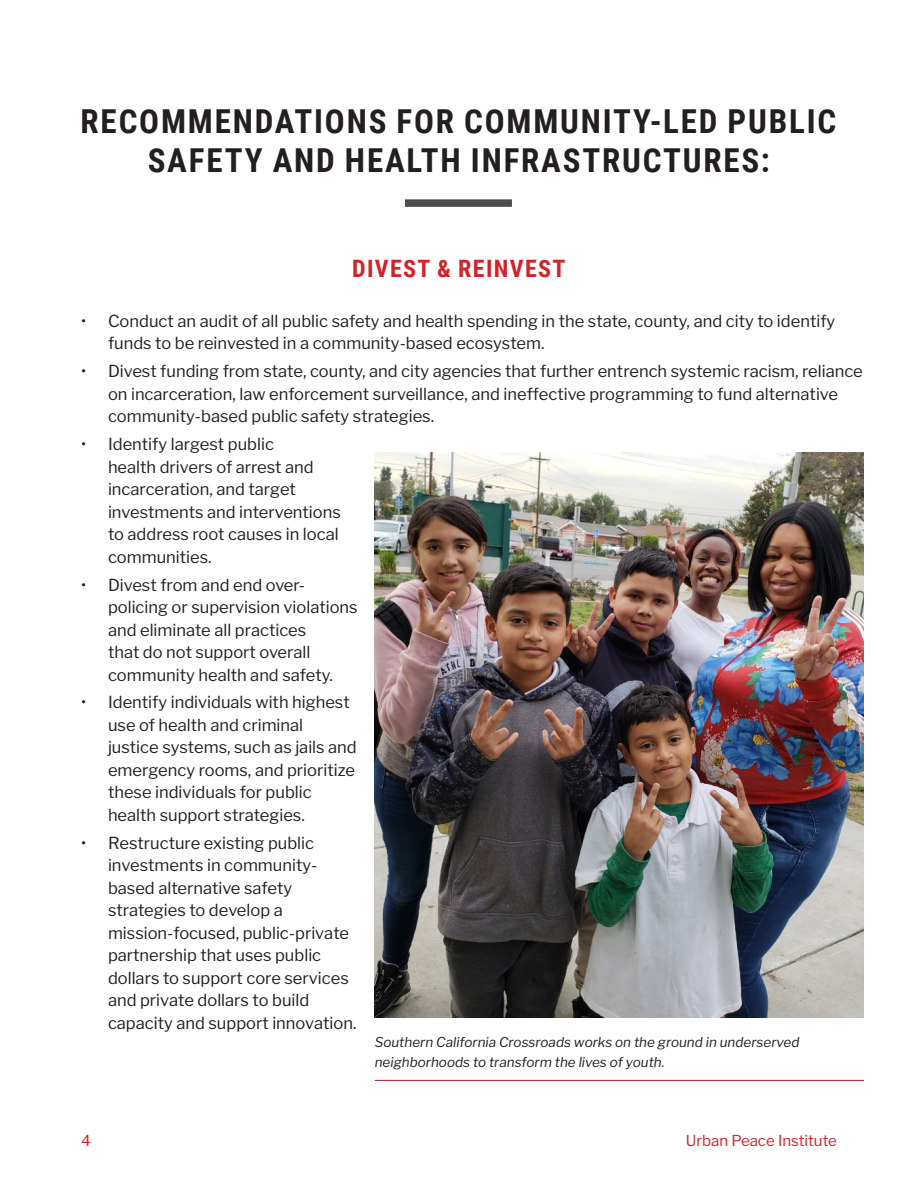
<style>
.page{position:relative;width:918px;height:1188px;background:#fff}
.page>*{position:absolute;margin:0;border:0;box-sizing:border-box;transform-origin:0 0}
.Section_Head{font:700 33px/39.6px "Roboto Condensed";letter-spacing:.055em;color:#231f20;text-align:center}
.Section_Head_2{font:700 24px "Roboto Condensed";letter-spacing:.055em;color:#d1232a}
.t1{font:16.5px/22.5px "Libre Franklin";color:#231f20}
.t2{font:15px "Libre Franklin";color:#d1232a}
.Table_Caption{font:italic 13.5px/19.5px "Libre Franklin";color:#231f20}
</style>
<div class="page">
<div style="left:405px;top:199px;width:107px;height:8px;background:#4e4d4e"></div>
<img style="left:375px;top:453px;width:489px;height:565px">
<hr style="left:375px;top:1080px;width:489px;height:1px;background:#a32221">
<p class="Section_Head" style="left:81px;top:100px;width:757px">RECOMMENDATIONS FOR COMMUNITY-LED PUBLIC<br>SAFETY AND HEALTH INFRASTRUCTURES:</p>
<p class="Section_Head_2" style="left:352px;top:252px;width:215px">DIVEST &amp; REINVEST</p>
<p class="t1" style="left:108px;top:310px;width:729px;text-indent:-27px">• Conduct an audit of all public safety and health spending in the state, county, and city to identify funds to be reinvested in a community-based ecosystem.</p>
<p class="t1" style="left:108px;top:360px;width:756px;text-indent:-27px">• Divest funding from state, county, and city agencies that further entrench systemic racism, reliance on incarceration, law enforcement surveillance, and ineffective programming to fund alternative community-based public safety strategies.</p>
<p class="t1" style="left:108px;top:433px;width:234px;text-indent:-27px">• Identify largest public<br>health drivers of arrest and incarceration, and target investments and interventions to address root causes in local communities.</p>
<p class="t1" style="left:108px;top:573px;width:251px;text-indent:-27px">• Divest from and end over&shy;policing or supervision violations and eliminate all practices<br>that do not support overall community health and safety.</p>
<p class="t1" style="left:108px;top:691px;width:250px;text-indent:-27px">• Identify individuals with highest use of health and criminal justice systems, such as jails and emergency rooms, and prioritize these individuals for public health support strategies.</p>
<p class="t1" style="left:108px;top:832px;width:250px;text-indent:-27px">• Restructure existing public investments in community&shy;based alternative safety strategies to develop a mission-focused, public-private partnership that uses public dollars to support core services and private dollars to build capacity and support innovation.</p>
<p class="Table_Caption" style="left:375px;top:1032px;width:426px">Southern California Crossroads works on the ground in underserved neighborhoods to transform the lives of youth.</p>
<p class="t2" style="left:81px;top:1132px;width:11px">4</p>
<p class="t2" style="left:686px;top:1132px;width:153px">Urban Peace Institute</p>
</div>
